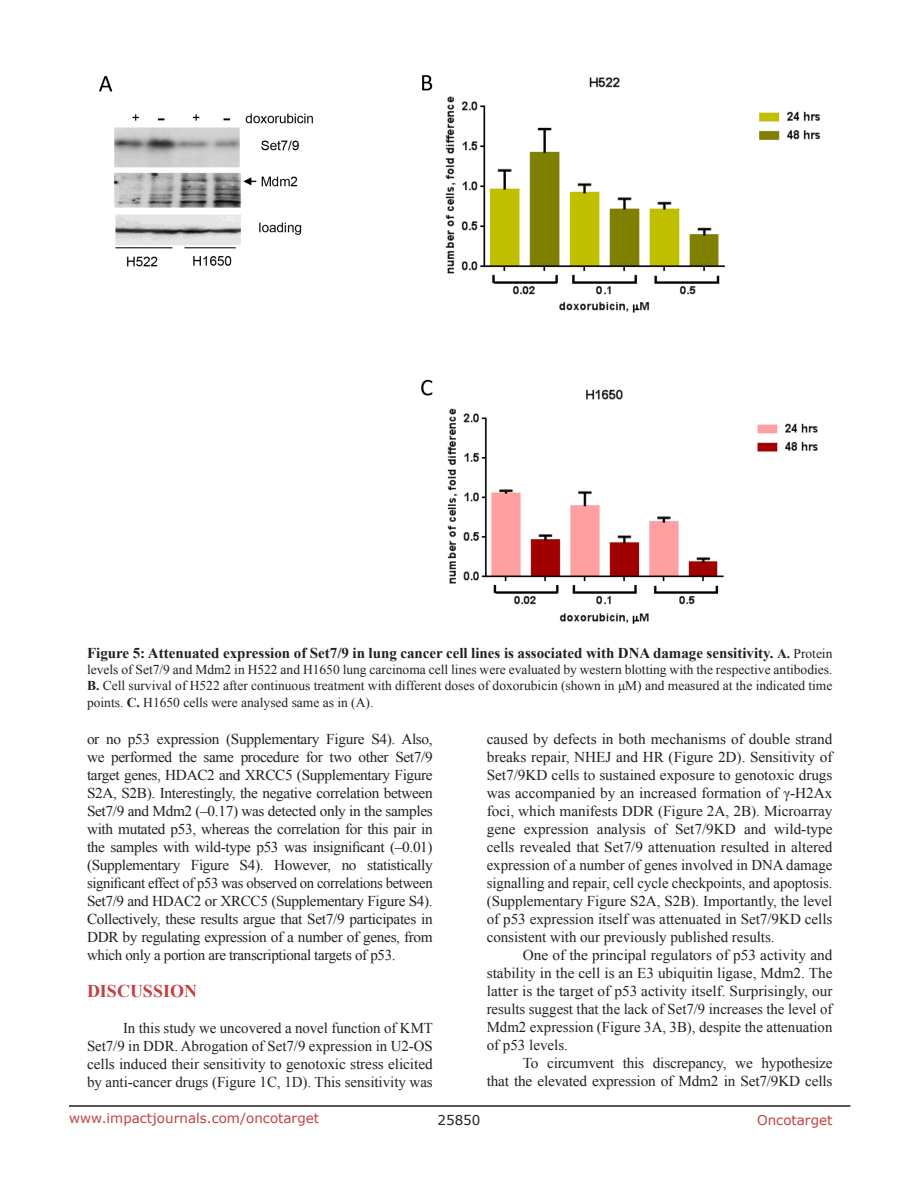
<style>
.page{position:relative;width:918px;height:1188px;background:#fff}
.page>*{position:absolute;margin:0;border:0;box-sizing:border-box;transform-origin:0 0}
.Heading{font:700 18px "Times New Roman";color:#c24141}
.BodyText{font:15px/18px "Times New Roman";letter-spacing:-.005em;color:#231f20;text-align:justify}
.FigureText{font:700 15px "Times New Roman";color:#231f20}
.FigureText-2{font:13.5px/16.2px "Times New Roman";color:#231f20;text-align:justify}
.t1{font:13.5px "Verdana";color:#c24141}
.t2{font:13.5px "Verdana";color:#231f20}
.s1{font-size:13.5px}
.s2{font-weight:400;font-size:13.5px}
.s3{font-weight:700}
</style>
<div class="page">
<hr style="left:69px;top:1105px;width:781px;height:2px;background:#231f20">
<img style="left:100px;top:76px;width:720px;height:548px">
<p class="FigureText" style="left:87px;top:643px;width:747px">Figure 5: Attenuated expression of Set7/9 in lung cancer cell lines is associated with DNA damage sensitivity. <span class="s1">A.</span> <span class="s2">Protein</span></p>
<p class="FigureText-2" style="left:87px;top:661px;width:747px">levels of Set7/9 and Mdm2 in H522 and H1650 lung carcinoma cell lines were evaluated by western blotting with the respective antibodies.<br><span class="s3">B.</span> Cell survival of H522 after continuous treatment with different doses of doxorubicin (shown in μM) and measured at the indicated time points. <span class="s3">C.</span> H1650 cells were analysed same as in (A).</p>
<p class="BodyText" style="left:87px;top:730px;width:347px">or no p53 expression (Supplementary Figure S4). Also, we performed the same procedure for two other Set7/9 target genes, HDAC2 and XRCC5 (Supplementary Figure S2A, S2B). Interestingly, the negative correlation between Set7/9 and Mdm2 (–0.17) was detected only in the samples with mutated p53, whereas the correlation for this pair in the samples with wild-type p53 was insignificant (–0.01) (Supplementary Figure S4). However, no statistically significant effect of p53 was observed on correlations between Set7/9 and HDAC2 or XRCC5 (Supplementary Figure S4).<br>Collectively, these results argue that Set7/9 participates in DDR by regulating expression of a number of genes, from which only a portion are transcriptional targets of p53.</p>
<p class="Heading" style="left:87px;top:978px;width:112px">DISCUSSION</p>
<p class="BodyText" style="left:87px;top:1018px;width:347px;text-indent:36px">In this study we uncovered a novel function of KMT Set7/9 in DDR. Abrogation of Set7/9 expression in U2-OS cells induced their sensitivity to genotoxic stress elicited by anti-cancer drugs (Figure 1C, 1D). This sensitivity was</p>
<p class="BodyText" style="left:487px;top:730px;width:347px">caused by defects in both mechanisms of double strand breaks repair, NHEJ and HR (Figure 2D). Sensitivity of Set7/9KD cells to sustained exposure to genotoxic drugs was accompanied by an increased formation of γ-H2Ax foci, which manifests DDR (Figure 2A, 2B). Microarray gene expression analysis of Set7/9KD and wild-type cells revealed that Set7/9 attenuation resulted in altered expression of a number of genes involved in DNA damage signalling and repair, cell cycle checkpoints, and apoptosis. (Supplementary Figure S2A, S2B). Importantly, the level of p53 expression itself was attenuated in Set7/9KD cells consistent with our previously published results.</p>
<p class="BodyText" style="left:487px;top:946px;width:347px;text-indent:36px">One of the principal regulators of p53 activity and stability in the cell is an E3 ubiquitin ligase, Mdm2. The latter is the target of p53 activity itself. Surprisingly, our results suggest that the lack of Set7/9 increases the level of Mdm2 expression (Figure 3A, 3B), despite the attenuation of p53 levels.</p>
<p class="BodyText" style="left:487px;top:1054px;width:347px;text-align:right">To circumvent this discrepancy, we hypothesize<br>that the elevated expression of Mdm2 in Set7/9KD cells</p>
<p class="t1" style="left:69px;top:1109px;width:252px">www.impactjournals.com/oncotarget</p>
<p class="t2" style="left:438px;top:1111px;width:44px">25850</p>
<p class="t1" style="left:757px;top:1111px;width:77px">Oncotarget</p>
</div>
